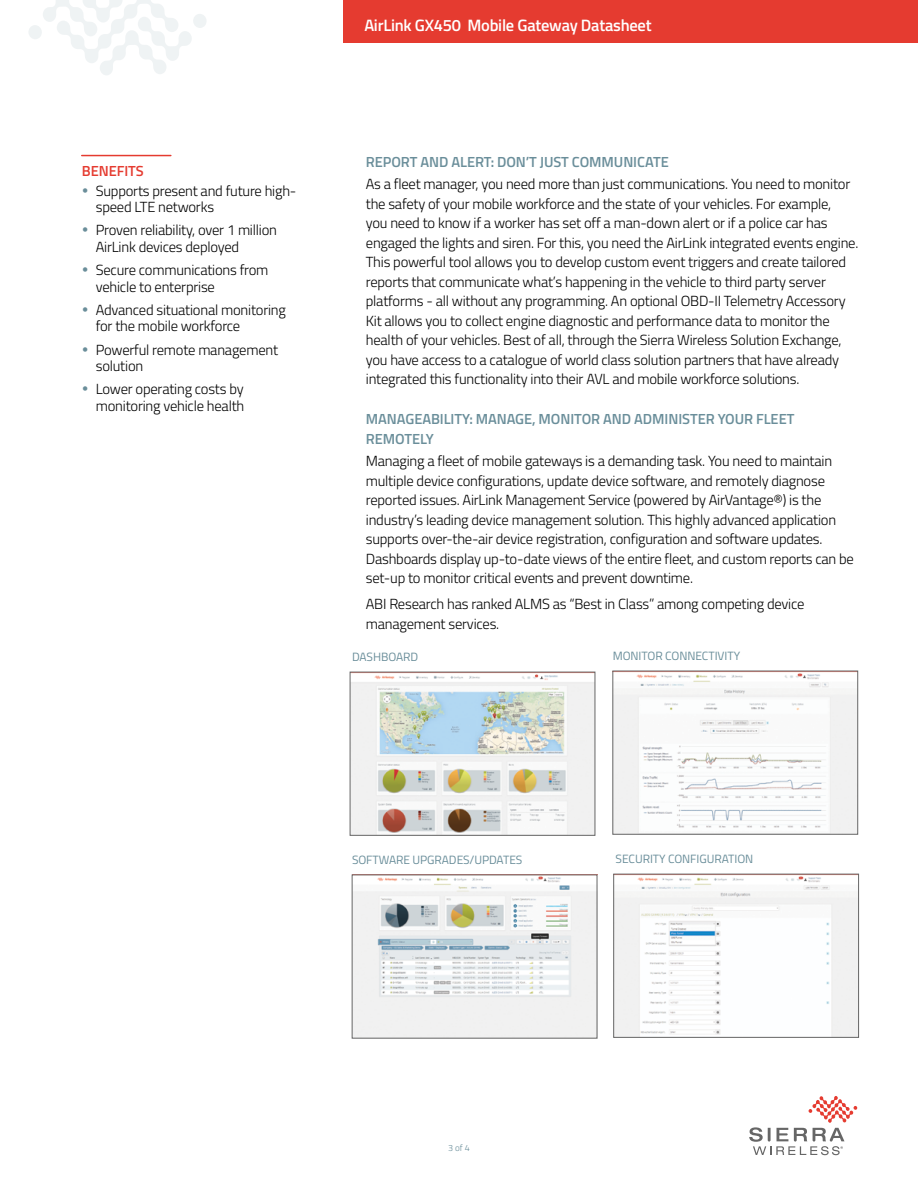
<style>
.page{position:relative;width:918px;height:1188px;background:#fff}
.page>*{position:absolute;margin:0;border:0;box-sizing:border-box;transform-origin:0 0}
.t1{font:600 16.5px "Titillium Web";letter-spacing:-.015em;color:#fff}
.t2{font:300 14.7px/19.5px "Titillium Web";letter-spacing:-.015em;color:#000}
.t3{font:600 14.7px/19.5px "Titillium Web";letter-spacing:-.005em;color:#6a8e9a}
.t4{font:600 14.7px "Titillium Web";letter-spacing:-.005em;color:#e53b30}
.t5{font:12px "Titillium Web";letter-spacing:-.005em;color:#6a8e9a}
.t6{font:300 9px "Titillium Web";color:#6a8e9a}
.s1{color:#6a8e9a}
</style>
<div class="page">
<div style="left:344px;top:0;width:574px;height:42px;background:#e53b30"></div>
<hr style="left:82px;top:155px;width:89px;height:1px;background:#e53b30">
<svg style="left:749px;top:1096px;width:108px;height:59px"></svg>
<svg style="left:29px;top:0;width:177px;height:75px"></svg>
<img style="left:352px;top:674px;width:241px;height:160px">
<div style="left:350px;top:672px;width:245px;height:164px;border:1px solid #666"></div>
<img style="left:615px;top:673px;width:241px;height:159px">
<img style="left:354px;top:877px;width:241px;height:159px">
<img style="left:616px;top:876px;width:241px;height:160px">
<div style="left:614px;top:874px;width:245px;height:164px;border:1px solid #666"></div>
<p class="t4" style="left:82px;top:160px;width:63px">BENEFITS</p>
<p class="t2" style="left:96px;top:182px;width:202px;line-height:16.5px;text-indent:-14px"><span class="s1">•</span> Supports present and future high&shy;speed LTE networks</p>
<p class="t2" style="left:96px;top:221px;width:183px;line-height:16.5px;text-indent:-14px"><span class="s1">•</span> Proven reliability, over 1 million<br>AirLink devices deployed</p>
<p class="t2" style="left:96px;top:261px;width:174px;line-height:16.5px;text-indent:-14px"><span class="s1">•</span> Secure communications from vehicle to enterprise</p>
<p class="t2" style="left:96px;top:301px;width:192px;line-height:16.5px;text-indent:-14px"><span class="s1">•</span> Advanced situational monitoring for the mobile workforce</p>
<p class="t2" style="left:96px;top:341px;width:184px;line-height:16.5px;text-indent:-14px"><span class="s1">•</span> Powerful remote management solution</p>
<p class="t2" style="left:82px;top:380px;width:164px;line-height:16.5px;text-align:right"><span class="s1">•</span> Lower operating costs by monitoring vehicle health</p>
<p class="t1" style="left:364px;top:13px;width:289px">AirLink GX450 Mobile Gateway Datasheet</p>
<p class="t3" style="left:366px;top:151px;width:304px">REPORT AND ALERT: DON’T JUST COMMUNICATE</p>
<p class="t2" style="left:366px;top:174px;width:494px">As a fleet manager, you need more than just communications. You need to monitor the safety of your mobile workforce and the state of your vehicles. For example,<br>you need to know if a worker has set off a man-down alert or if a police car has engaged the lights and siren. For this, you need the AirLink integrated events engine.<br>This powerful tool allows you to develop custom event triggers and create tailored reports that communicate what’s happening in the vehicle to third party server platforms - all without any programming. An optional OBD-II Telemetry Accessory Kit allows you to collect engine diagnostic and performance data to monitor the health of your vehicles. Best of all, through the Sierra Wireless Solution Exchange, you have access to a catalogue of world class solution partners that have already integrated this functionality into their AVL and mobile workforce solutions.</p>
<p class="t3" style="left:366px;top:408px;width:430px">MANAGEABILITY: MANAGE, MONITOR AND ADMINISTER YOUR FLEET<br>REMOTELY</p>
<p class="t2" style="left:366px;top:450px;width:490px">Managing a fleet of mobile gateways is a demanding task. You need to maintain multiple device configurations, update device software, and remotely diagnose reported issues. AirLink Management Service (powered by AirVantage®) is the industry’s leading device management solution. This highly advanced application supports over-the-air device registration, configuration and software updates.<br>Dashboards display up-to-date views of the entire fleet, and custom reports can be set-up to monitor critical events and prevent downtime.</p>
<p class="t2" style="left:366px;top:594px;width:440px">ABI Research has ranked ALMS as “Best in Class” among competing device management services.</p>
<p class="t5" style="left:352px;top:648px;width:68px">DASHBOARD</p>
<p class="t5" style="left:613px;top:647px;width:129px">MONITOR CONNECTIVITY</p>
<p class="t5" style="left:352px;top:851px;width:172px">SOFTWARE UPGRADES/UPDATES</p>
<p class="t5" style="left:616px;top:850px;width:139px">SECURITY CONFIGURATION</p>
<p class="t6" style="left:448px;top:1141px;width:23px">3 of 4</p>
</div>
